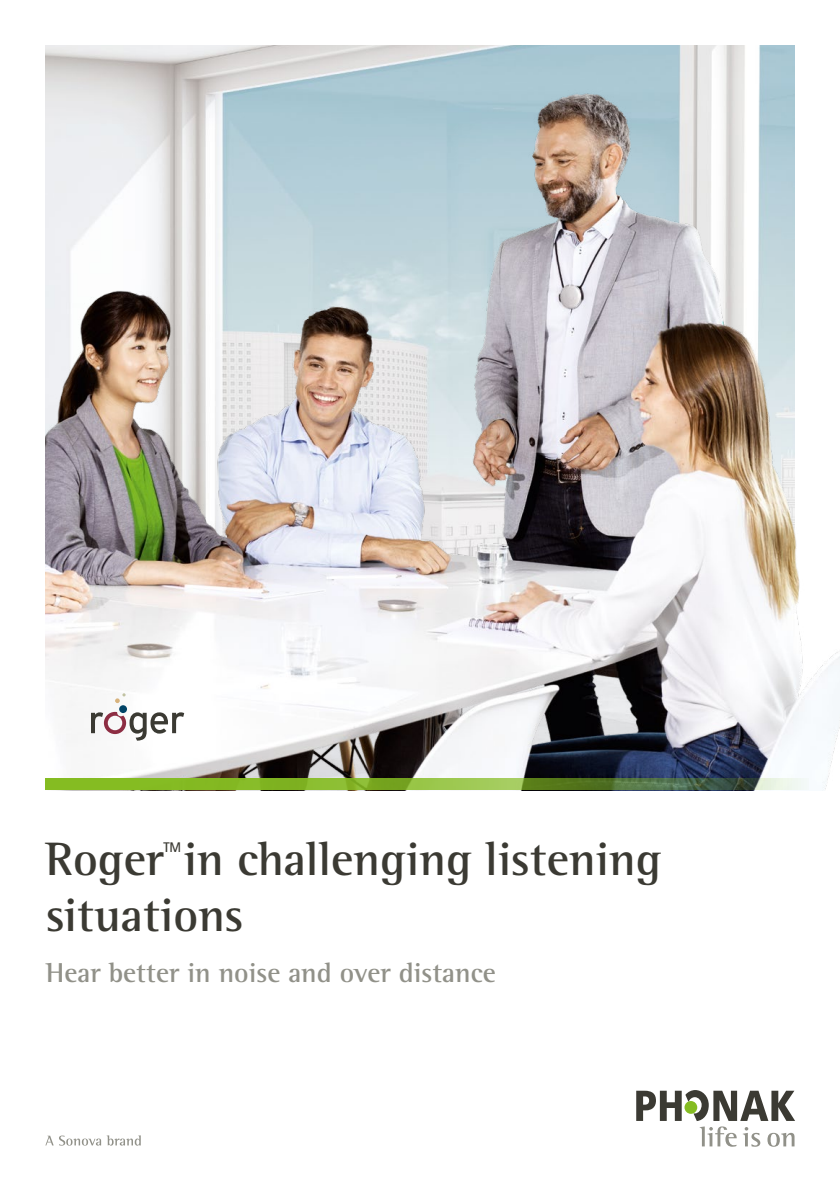
<style>
.page{position:relative;width:840px;height:1191px;background:#fff}
.page>*{position:absolute;margin:0;border:0;box-sizing:border-box;transform-origin:0 0}
.PHO_Headline_24pt_Gr{font:700 48px "Rotis Semi Serif Pro";color:#3b3a33}
.PHO_Productlead_14pt{font:700 28px "Rotis Semi Serif Pro";color:#919189}
.PHO_Headline_24pt_Gr-2{font:700 14px "Rotis Sans Serif Pro";color:#3b3a33}
</style>
<div class="page">
<svg style="left:636px;top:1090px;width:158px;height:56px"></svg>
<img style="left:45px;top:45px;width:794px;height:745px">
<svg style="left:45px;top:778px;width:763px;height:12px;background:#7da63e"></svg>
<svg style="left:45px;top:1135px;width:56px;height:10px"></svg>
<svg style="left:107px;top:1135px;width:34px;height:10px"></svg>
<svg style="left:91px;top:712px;width:93px;height:28px"></svg>
<div style="left:119px;top:705px;width:8px;height:8px;background:#004366;border-radius:50%"></div>
<svg style="left:115px;top:693px;width:10px;height:10px"></svg>
<p class="PHO_Headline_24pt_Gr" style="left:45px;top:829px;width:617px">Roger in challenging listening</p>
<p class="PHO_Headline_24pt_Gr-2" style="left:163px;top:838px;width:19px">TM</p>
<p class="PHO_Headline_24pt_Gr" style="left:45px;top:885px;width:200px">situations</p>
<p class="PHO_Productlead_14pt" style="left:46px;top:956px;width:451px">Hear better in noise and over distance</p>
</div>
